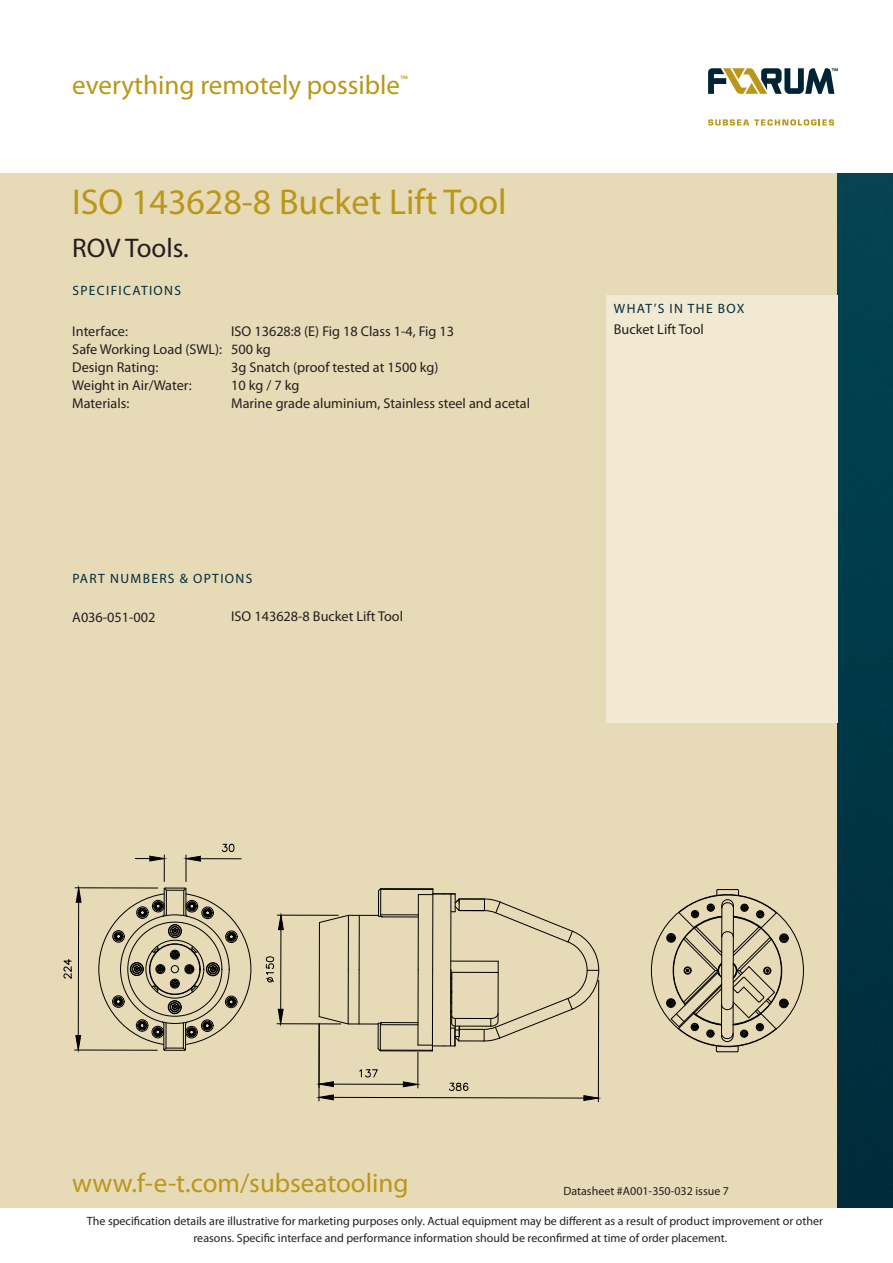
<style>
.page{position:relative;width:893px;height:1263px;background:#fff}
.page>*{position:absolute;margin:0;border:0;box-sizing:border-box;transform-origin:0 0}
.Title_1{font:36px "Myriad Pro";color:#ba9719}
.Tag_Line{font:27px "Myriad Pro";color:#ba9719}
.Title_2{font:27px "Myriad Pro";color:#231f20}
.Bullet_Text{font:14.25px/18px "Myriad Pro";color:#231f20}
.Subhead{font:14.25px "Myriad Pro";color:#231f20}
.Subhead-2{font:13.5px "Myriad Pro";letter-spacing:.1em;color:#002c3b}
.Address{font:12px/16.5px "Myriad Pro";color:#231f20}
</style>
<div class="page">
<div style="left:0;top:173px;width:838px;height:1035px;background:#e7dab6"></div>
<img style="left:838px;top:173px;width:55px;height:1035px">
<svg style="left:708px;top:68px;width:130px;height:26px"></svg>
<svg style="left:708px;top:119px;width:126px;height:7px"></svg>
<div style="left:607px;top:296px;width:231px;height:427px;background:#f1e9d1"></div>
<hr style="left:598px;top:980px;width:1px;height:122px;background:#000">
<hr style="left:75px;top:887px;width:83px;height:1px;background:#000">
<hr style="left:75px;top:1050px;width:82px;height:1px;background:#000">
<hr style="left:78px;top:902px;width:1px;height:133px;background:#000">
<svg style="left:75px;top:887px;width:7px;height:16px"></svg>
<svg style="left:75px;top:1035px;width:6px;height:16px"></svg>
<svg style="left:63px;top:959px;width:8px;height:20px"></svg>
<hr style="left:277px;top:1023px;width:64px;height:1px;background:#000">
<hr style="left:277px;top:915px;width:61px;height:1px;background:#000">
<hr style="left:280px;top:930px;width:1px;height:79px;background:#000">
<svg style="left:278px;top:1008px;width:6px;height:16px"></svg>
<svg style="left:278px;top:914px;width:6px;height:16px"></svg>
<svg style="left:266px;top:956px;width:8px;height:26px"></svg>
<hr style="left:418px;top:1052px;width:1px;height:36px;background:#000">
<hr style="left:319px;top:1024px;width:1px;height:64px;background:#000">
<svg style="left:318px;top:1069px;width:281px;height:32px"></svg>
<hr style="left:432px;top:970px;width:1px;height:81px;background:#000">
<hr style="left:380px;top:1050px;width:52px;height:1px;background:#000">
<hr style="left:382px;top:1022px;width:36px;height:1px;background:#000">
<hr style="left:380px;top:1024px;width:38px;height:1px;background:#000">
<hr style="left:201px;top:858px;width:40px;height:1px;background:#000">
<svg style="left:135px;top:855px;width:30px;height:26px"></svg>
<svg style="left:185px;top:855px;width:16px;height:26px"></svg>
<svg style="left:222px;top:844px;width:12px;height:8px"></svg>
<svg style="left:99px;top:888px;width:152px;height:163px"></svg>
<svg style="left:651px;top:889px;width:153px;height:164px"></svg>
<hr style="left:381px;top:914px;width:37px;height:1px;background:#000">
<hr style="left:382px;top:917px;width:36px;height:1px;background:#000">
<hr style="left:381px;top:888px;width:52px;height:1px;background:#000">
<hr style="left:381px;top:889px;width:52px;height:1px;background:#000">
<svg style="left:319px;top:888px;width:66px;height:163px"></svg>
<hr style="left:432px;top:889px;width:1px;height:81px;background:#000">
<svg style="left:418px;top:893px;width:181px;height:154px"></svg>
<hr style="left:319px;top:922px;width:1px;height:95px;background:#000">
<p class="Tag_Line" style="left:72px;top:68px;width:337px">everything remotely possible<sup>™</sup></p>
<p class="Title_1" style="left:72px;top:180px;width:436px">ISO 143628-8 Bucket Lift Tool</p>
<p class="Title_2" style="left:72px;top:231px;width:118px">ROV Tools.</p>
<p class="Subhead-2" style="left:72px;top:282px;width:110px">SPECIFICATIONS</p>
<p class="Bullet_Text" style="left:72px;top:322px;width:151px">Interface:<br>Safe Working Load (SWL):</p>
<p class="Bullet_Text" style="left:72px;top:358px;width:87px">Design Rating:</p>
<p class="Bullet_Text" style="left:72px;top:376px;width:121px">Weight in Air/Water:</p>
<p class="Bullet_Text" style="left:72px;top:394px;width:58px">Materials:</p>
<p class="Bullet_Text" style="left:231px;top:322px;width:225px">ISO 13628:8 (E) Fig 18 Class 1-4, Fig 13</p>
<p class="Bullet_Text" style="left:231px;top:340px;width:41px">500 kg</p>
<p class="Bullet_Text" style="left:231px;top:358px;width:209px">3g Snatch (proof tested at 1500 kg)</p>
<p class="Bullet_Text" style="left:231px;top:376px;width:70px">10 kg / 7 kg</p>
<p class="Bullet_Text" style="left:231px;top:394px;width:300px">Marine grade aluminium, Stainless steel and acetal</p>
<p class="Subhead-2" style="left:72px;top:570px;width:182px">PART NUMBERS &amp; OPTIONS</p>
<p class="Bullet_Text" style="left:72px;top:608px;width:85px">A036-051-002</p>
<p class="Bullet_Text" style="left:231px;top:607px;width:173px">ISO 143628-8 Bucket Lift Tool</p>
<p class="Subhead-2" style="left:614px;top:300px;width:132px">WHAT’S IN THE BOX</p>
<p class="Subhead" style="left:614px;top:321px;width:92px">Bucket Lift Tool</p>
<p class="Tag_Line" style="left:72px;top:1166px;width:338px">www.f-e-t.com/subseatooling</p>
<p class="Address" style="left:563px;top:1183px;width:167px">Datasheet #A001-350-032 issue 7</p>
<p class="Address" style="left:194px;top:1213px;width:631px;text-indent:-107px">The specification details are illustrative for marketing purposes only. Actual equipment may be different as a result of product improvement or other reasons. Specific interface and performance information should be reconfirmed at time of order placement.</p>
</div>
